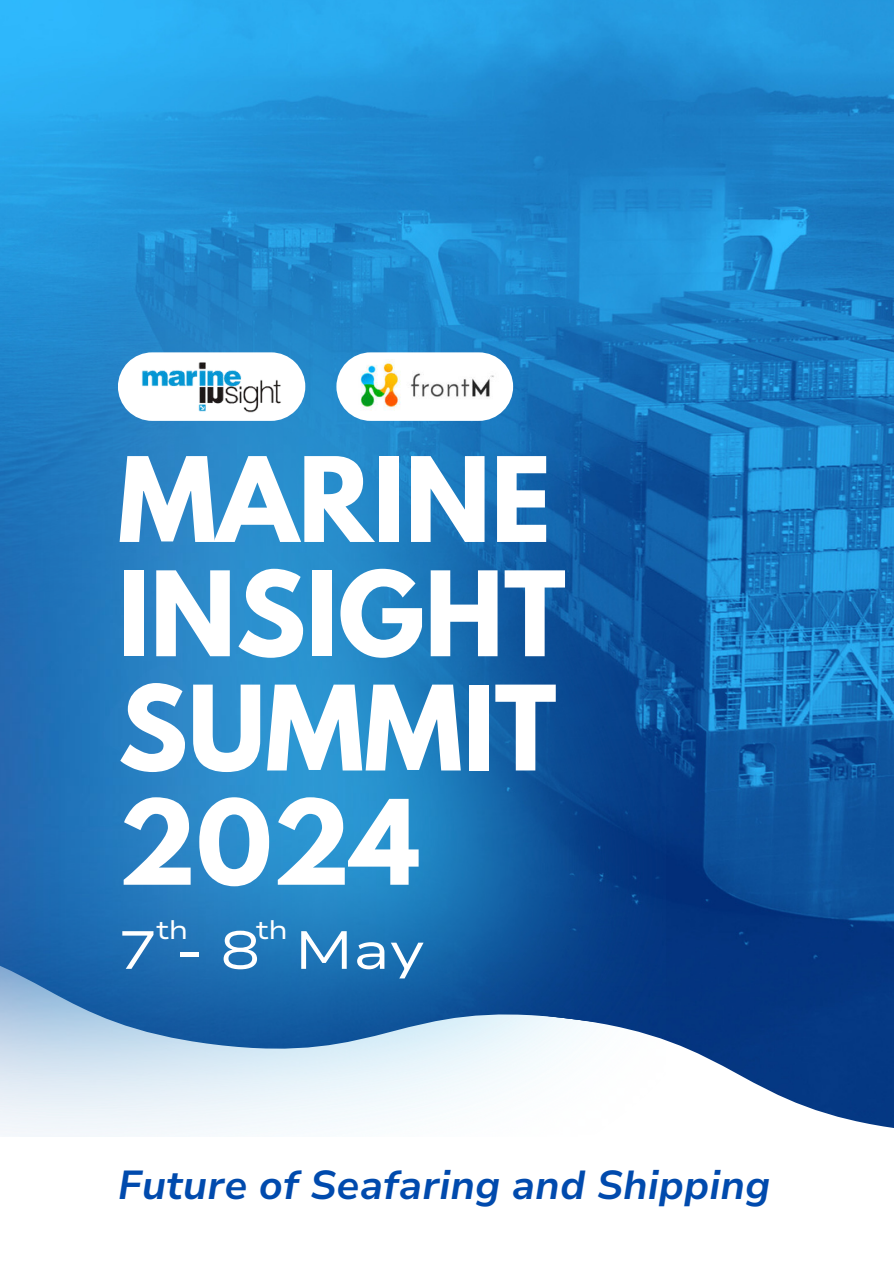
<style>
.page{position:relative;width:894px;height:1264px;background:#fff}
.page>*{position:absolute;margin:0;border:0;box-sizing:border-box;transform-origin:0 0}
.t1{font:700 104.1px/114.1px "League Spartan";color:#fff}
.t2{font:53.4px "Nunito Sans 10 pt Expanded";color:#fff}
.t3{font:italic 700 40.35px "Nunito Sans 10 pt";color:#004aad}
.t4{font:26.7px "Nunito Sans 10 pt Expanded";color:#fff}
</style>
<div class="page">
<img style="left:0;top:0;width:893px;height:934px">
<svg style="left:19px;top:934px;width:874px;height:203px;fill:#043783"></svg>
<img style="left:0;top:142px;width:666px;height:994px">
<svg style="left:118px;top:352px;width:187px;height:69px"></svg>
<img style="left:142px;top:360px;width:140px;height:55px">
<img style="left:336px;top:352px;width:177px;height:69px;border-radius:34px">
<h1 class="t1" style="left:118px;top:441px;width:449px">MARINE<br>INSIGHT<br>SUMMIT<br>2024</h1>
<p class="t4" style="left:156px;top:910px;width:33px">th</p>
<p class="t4" style="left:256px;top:910px;width:33px">th</p>
<h2 class="t2" style="left:118px;top:912px;width:308px">7 - 8 May</h2>
<p class="t3" style="left:118px;top:1156px;width:654px">Future of Seafaring and Shipping</p>
</div>
